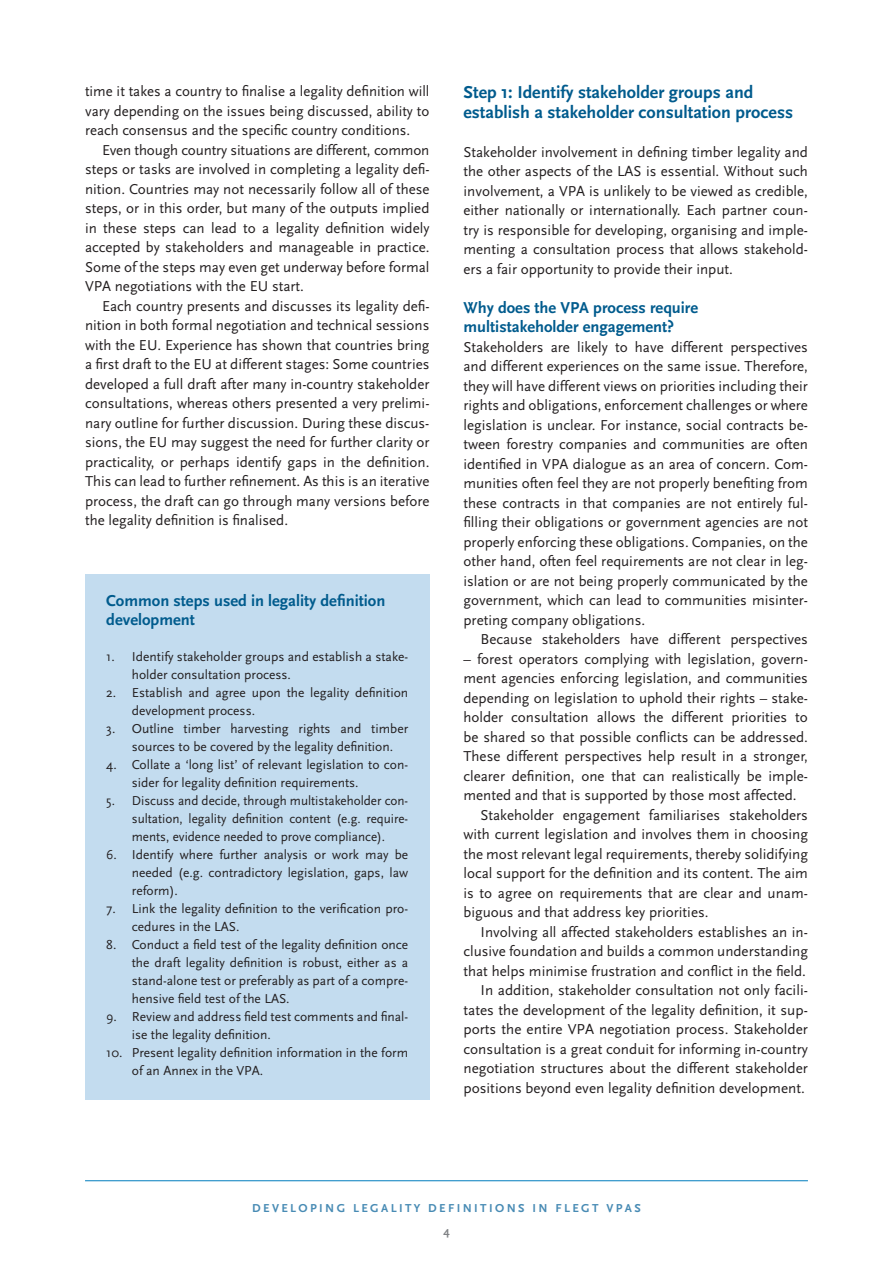
<style>
.page{position:relative;width:893px;height:1263px;background:#fff}
.page>*{position:absolute;margin:0;border:0;box-sizing:border-box;transform-origin:0 0}
.t1{font:700 18px/19.5px "Scala Sans";color:#005b8d}
.t2{font:700 16.5px/19.5px "Scala Sans";color:#005b8d}
.t3{font:15px/19.5px "Scala Sans";color:#231f20;text-align:justify}
.t4{font:13.5px/18px "Scala Sans";color:#231f20}
.t5{font:700 12px "Scala Sans";letter-spacing:.2em;color:#488bb4}
.t6{font:700 12px "Scala Sans";color:#808285}
</style>
<div class="page">
<hr style="left:85px;top:1180px;width:723px;height:1px;background:#007dbe">
<div style="left:85px;top:574px;width:344px;height:525px;background:#c3dcef"></div>
<p class="t3" style="left:85px;top:82px;width:346px">time it takes a country to finalise a legality definition will vary depending on the issues being discussed, ability to reach consensus and the specific country conditions.</p>
<p class="t3" style="left:85px;top:140px;width:346px;text-indent:17px">Even though country situations are different, common steps or tasks are involved in completing a legality defi&shy;nition. Countries may not necessarily follow all of these steps, or in this order, but many of the outputs implied in these steps can lead to a legality definition widely accepted by stakeholders and manageable in practice.<br>Some of the steps may even get underway before formal VPA negotiations with the EU start.</p>
<p class="t3" style="left:85px;top:296px;width:346px;text-indent:17px">Each country presents and discusses its legality defi&shy;nition in both formal negotiation and technical sessions with the EU. Experience has shown that countries bring a first draft to the EU at different stages: Some countries developed a full draft after many in-country stakeholder consultations, whereas others presented a very prelimi&shy;nary outline for further discussion. During these discus&shy;sions, the EU may suggest the need for further clarity or practicality, or perhaps identify gaps in the definition.<br>This can lead to further refinement. As this is an iterative process, the draft can go through many versions before the legality definition is finalised.</p>
<p class="t2" style="left:106px;top:591px;width:281px">Common steps used in legality definition development</p>
<p class="t4" style="left:132px;top:648px;width:278px;text-indent:-26px">1. Identify stakeholder groups and establish a stake&shy;holder consultation process.</p>
<p class="t4" style="left:132px;top:684px;width:278px;text-indent:-26px">2. Establish and agree upon the legality definition development process.</p>
<p class="t4" style="left:132px;top:720px;width:278px;text-indent:-26px">3. Outline timber harvesting rights and timber sources to be covered by the legality definition.</p>
<p class="t4" style="left:132px;top:756px;width:278px;text-indent:-26px">4. Collate a ‘long list’ of relevant legislation to con&shy;sider for legality definition requirements.</p>
<p class="t4" style="left:132px;top:792px;width:278px;text-align:justify;text-indent:-26px">5. Discuss and decide, through multistakeholder con&shy;sultation, legality definition content (e.g. require&shy;ments, evidence needed to prove compliance).</p>
<p class="t4" style="left:132px;top:846px;width:278px;text-align:justify;text-indent:-26px">6. Identify where further analysis or work may be needed (e.g. contradictory legislation, gaps, law reform).</p>
<p class="t4" style="left:132px;top:900px;width:278px;text-indent:-26px">7. Link the legality definition to the verification pro&shy;cedures in the LAS.</p>
<p class="t4" style="left:132px;top:936px;width:278px;text-align:justify;text-indent:-26px">8. Conduct a field test of the legality definition once the draft legality definition is robust, either as a stand-alone test or preferably as part of a compre&shy;hensive field test of the LAS.</p>
<p class="t4" style="left:132px;top:1008px;width:278px;text-indent:-26px">9. Review and address field test comments and final&shy;ise the legality definition.</p>
<p class="t4" style="left:132px;top:1044px;width:278px;text-indent:-26px">10. Present legality definition information in the form of an Annex in the VPA.</p>
<p class="t1" style="left:463px;top:83px;width:331px">Step 1: Identify stakeholder groups and establish a stakeholder consultation process</p>
<p class="t3" style="left:463px;top:142px;width:346px">Stakeholder involvement in defining timber legality and the other aspects of the LAS is essential. Without such involvement, a VPA is unlikely to be viewed as credible, either nationally or internationally. Each partner coun&shy;try is responsible for developing, organising and imple&shy;menting a consultation process that allows stakehold&shy;ers a fair opportunity to provide their input.</p>
<p class="t2" style="left:463px;top:298px;width:236px">Why does the VPA process require multistakeholder engagement?</p>
<p class="t3" style="left:463px;top:337px;width:346px">Stakeholders are likely to have different perspectives and different experiences on the same issue. Therefore, they will have different views on priorities including their rights and obligations, enforcement challenges or where legislation is unclear. For instance, social contracts be&shy;tween forestry companies and communities are often identified in VPA dialogue as an area of concern. Com&shy;munities often feel they are not properly benefiting from these contracts in that companies are not entirely ful&shy;filling their obligations or government agencies are not properly enforcing these obligations. Companies, on the other hand, often feel requirements are not clear in leg&shy;islation or are not being properly communicated by the government, which can lead to communities misinter&shy;preting company obligations.</p>
<p class="t3" style="left:480px;top:630px;width:329px">Because stakeholders have different perspectives</p>
<p class="t3" style="left:463px;top:649px;width:346px">– forest operators complying with legislation, govern-</p>
<p class="t3" style="left:463px;top:669px;width:346px">ment agencies enforcing legislation, and communities</p>
<p class="t3" style="left:463px;top:688px;width:346px">depending on legislation to uphold their rights – stake-</p>
<p class="t3" style="left:463px;top:708px;width:346px">holder consultation allows the different priorities to</p>
<p class="t3" style="left:463px;top:727px;width:346px">be shared so that possible conflicts can be addressed.</p>
<p class="t3" style="left:463px;top:747px;width:346px">These different perspectives help result in a stronger,</p>
<p class="t3" style="left:463px;top:766px;width:346px">clearer definition, one that can realistically be imple-</p>
<p class="t3" style="left:463px;top:786px;width:335px">mented and that is supported by those most affected.</p>
<p class="t3" style="left:480px;top:805px;width:329px">Stakeholder engagement familiarises stakeholders</p>
<p class="t3" style="left:463px;top:825px;width:346px">with current legislation and involves them in choosing</p>
<p class="t3" style="left:463px;top:844px;width:346px">the most relevant legal requirements, thereby solidifying</p>
<p class="t3" style="left:463px;top:864px;width:346px">local support for the definition and its content. The aim</p>
<p class="t3" style="left:463px;top:883px;width:346px">is to agree on requirements that are clear and unam-</p>
<p class="t3" style="left:463px;top:903px;width:246px">biguous and that address key priorities.</p>
<p class="t3" style="left:480px;top:922px;width:329px">Involving all affected stakeholders establishes an in-</p>
<p class="t3" style="left:463px;top:942px;width:346px">clusive foundation and builds a common understanding</p>
<p class="t3" style="left:463px;top:961px;width:344px">that helps minimise frustration and conflict in the field.</p>
<p class="t3" style="left:480px;top:981px;width:329px">In addition, stakeholder consultation not only facili-</p>
<p class="t3" style="left:463px;top:1000px;width:346px">tates the development of the legality definition, it sup-</p>
<p class="t3" style="left:463px;top:1020px;width:346px">ports the entire VPA negotiation process. Stakeholder</p>
<p class="t3" style="left:463px;top:1039px;width:346px">consultation is a great conduit for informing in-country</p>
<p class="t3" style="left:463px;top:1059px;width:346px">negotiation structures about the different stakeholder</p>
<p class="t3" style="left:463px;top:1078px;width:343px">positions beyond even legality definition development.</p>
<p class="t5" style="left:252px;top:1201px;width:313px">Developing legality d efinitions in FLEGT</p>
<p class="t5" style="left:606px;top:1201px;width:10px">VPA</p>
<p class="t5" style="left:634px;top:1201px;width:8px">s</p>
<p class="t6" style="left:443px;top:1225px;width:8px">4</p>
</div>
